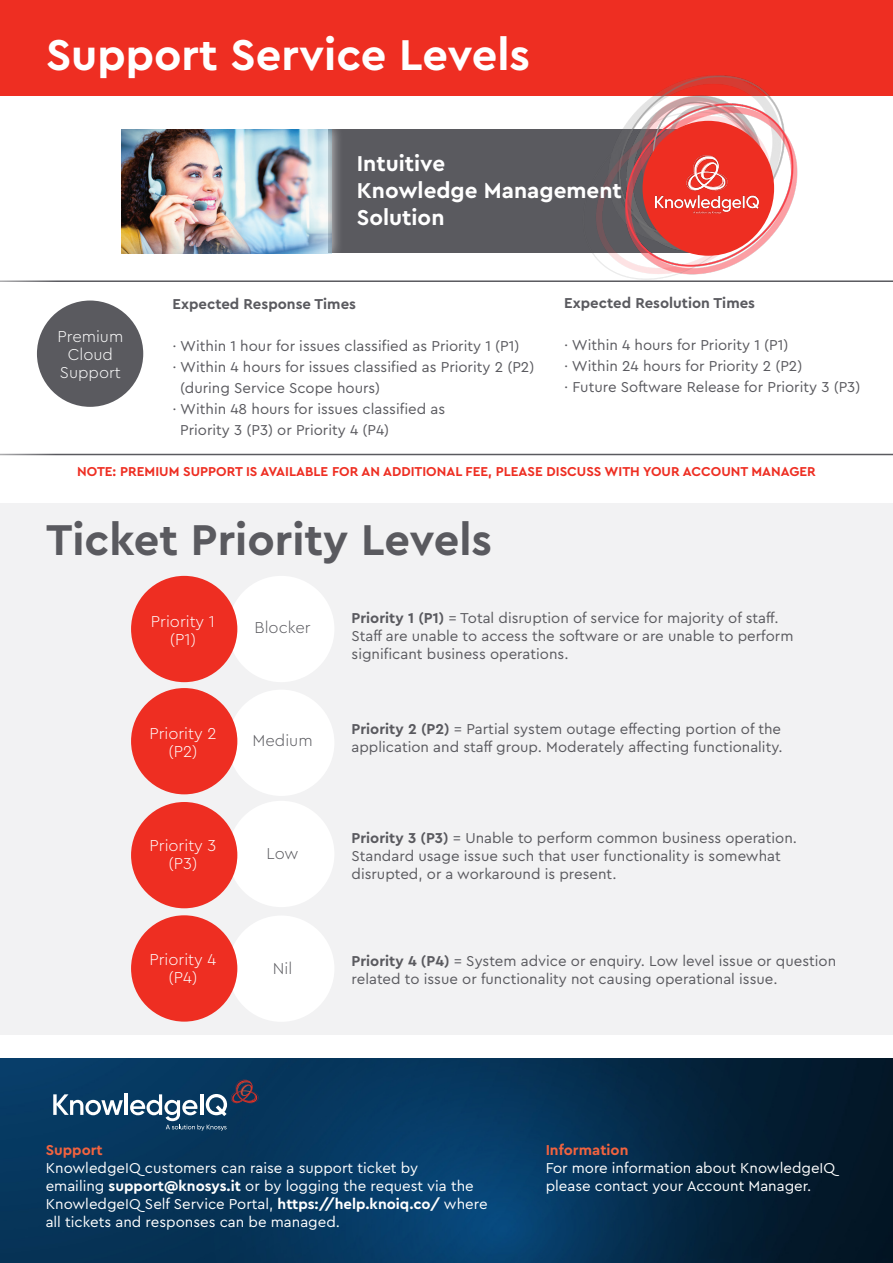
<style>
.page{position:relative;width:893px;height:1263px;background:#fff}
.page>*{position:absolute;margin:0;border:0;box-sizing:border-box;transform-origin:0 0}
.t1{font:700 45.15px "Cera Pro";color:#fff}
.t2{font:700 45.15px "Cera Pro";color:#5a5a5f}
.t3{font:700 22.5px/27px "Cera Pro";color:#fff}
.t4{font:300 16.5px/18px "Cera Pro";color:#fff;text-align:center}
.t5{font:300 16.5px "Cera Pro";color:#5a5a5f}
.t6{font:15px/18px "Cera Pro";color:#5a5a5f}
.t7{font:15px/18px "Cera Pro";color:#fff}
.t8{font:700 15px "Cera Pro";color:#5a5a5f}
.t9{font:700 15px "Cera Pro";color:#f1633f}
.t10{font:700 13.5px "Cera Pro";color:#ee2e22}
.s1{font-weight:700}
</style>
<div class="page">
<div style="left:0;top:0;width:893px;height:96px;background:#ee2e22"></div>
<div style="left:0;top:503px;width:893px;height:532px;background:#f2f2f3"></div>
<img style="left:0;top:1059px;width:893px;height:204px">
<svg style="left:53px;top:1094px;width:70px;height:21px"></svg>
<hr style="left:125px;top:1093px;width:3px;height:22px;background:#fff">
<svg style="left:130px;top:1080px;width:129px;height:51px;background:#315474"></svg>
<div style="left:228px;top:576px;width:106px;height:106px;background:#fff;border-radius:50%"></div>
<div style="left:228px;top:690px;width:106px;height:106px;background:#fff;border-radius:50%"></div>
<div style="left:228px;top:801px;width:106px;height:106px;background:#fff;border-radius:50%"></div>
<div style="left:228px;top:915px;width:106px;height:107px;background:#fff;border-radius:50%"></div>
<div style="left:131px;top:576px;width:106px;height:106px;background:#ee2e22;border-radius:50%"></div>
<div style="left:131px;top:688px;width:106px;height:106px;background:#ee2e22;border-radius:50%"></div>
<div style="left:131px;top:802px;width:106px;height:106px;background:#ee2e22;border-radius:50%"></div>
<div style="left:131px;top:915px;width:106px;height:107px;background:#ee2e22;border-radius:50%"></div>
<svg style="left:0;top:280px;width:893px;height:175px"></svg>
<div style="left:37px;top:300px;width:106px;height:107px;background:#5a5a5f;border-radius:50%"></div>
<div style="left:329px;top:129px;width:398px;height:123px;background:#5a5a5f"></div>
<img style="left:580px;top:75px;width:227px;height:218px">
<div style="left:642px;top:121px;width:132px;height:135px;background:#ee2e22;border-radius:50%"></div>
<img style="left:655px;top:155px;width:104px;height:58px">
<div style="left:110px;top:118px;width:233px;height:147px;background:#fff;opacity:.75"></div>
<img style="left:121px;top:130px;width:211px;height:123px">
<p class="t1" style="left:46px;top:25px;width:486px">Support Service Levels</p>
<p class="t4" style="left:57px;top:327px;width:67px">Premium<br>Cloud<br>Support</p>
<p class="t3" style="left:357px;top:149px;width:266px">Intuitive<br>Knowledge Management<br>Solution</p>
<p class="t8" style="left:173px;top:294px;width:185px">Expected Response Times</p>
<p class="t6" style="left:173px;top:336px;width:349px">· Within 1 hour for issues classified as Priority 1 (P1)</p>
<p class="t6" style="left:180px;top:356px;width:356px;line-height:21px;text-indent:-8px">· Within 4 hours for issues classified as Priority 2 (P2) (during Service Scope hours)</p>
<p class="t6" style="left:180px;top:398px;width:267px;line-height:21px;text-indent:-8px">· Within 48 hours for issues classified as<br>Priority 3 (P3) or Priority 4 (P4)</p>
<p class="t8" style="left:564px;top:293px;width:192px">Expected Resolution Times</p>
<p class="t6" style="left:564px;top:336px;width:226px">· Within 4 hours for Priority 1 (P1)</p>
<p class="t6" style="left:564px;top:357px;width:240px">· Within 24 hours for Priority 2 (P2)</p>
<p class="t6" style="left:564px;top:378px;width:298px">· Future Software Release for Priority 3 (P3)</p>
<p class="t10" style="left:77px;top:462px;width:740px">NOTE: PREMIUM SUPPORT IS AVAILABLE FOR AN ADDITIONAL FEE, PLEASE DISCUSS WITH YOUR ACCOUNT MANAGER</p>
<p class="t2" style="left:46px;top:510px;width:448px">Ticket Priority Levels</p>
<p class="t4" style="left:151px;top:611px;width:66px">Priority 1 (P1)</p>
<p class="t5" style="left:255px;top:617px;width:58px">Blocker</p>
<p class="t6" style="left:352px;top:608px;width:443px"><span class="s1">Priority 1 (P1)</span> = Total disruption of service for majority of staff.<br>Staff are unable to access the software or are unable to perform significant business operations.</p>
<p class="t4" style="left:149px;top:724px;width:69px">Priority 2 (P2)</p>
<p class="t5" style="left:253px;top:729px;width:62px">Medium</p>
<p class="t6" style="left:352px;top:719px;width:433px"><span class="s1">Priority 2 (P2)</span> = Partial system outage effecting portion of the application and staff group. Moderately affecting functionality.</p>
<p class="t4" style="left:150px;top:836px;width:68px">Priority 3 (P3)</p>
<p class="t5" style="left:267px;top:842px;width:33px">Low</p>
<p class="t6" style="left:352px;top:828px;width:447px"><span class="s1">Priority 3 (P3)</span> = Unable to perform common business operation.<br>Standard usage issue such that user functionality is somewhat disrupted, or a workaround is present.</p>
<p class="t4" style="left:150px;top:949px;width:68px">Priority 4 (P4)</p>
<p class="t5" style="left:273px;top:957px;width:21px">Nil</p>
<p class="t6" style="left:352px;top:951px;width:486px"><span class="s1">Priority 4 (P4)</span> = System advice or enquiry. Low level issue or question related to issue or functionality not causing operational issue.</p>
<p class="t9" style="left:46px;top:1139px;width:59px">Support</p>
<p class="t7" style="left:46px;top:1158px;width:443px">KnowledgeIQ customers can raise a support ticket by<br>emailing <span class="s1">support@knosys.it</span> or by logging the request via the KnowledgeIQ Self Service Portal, <span class="s1">https://help.knoiq.co/</span> where all tickets and responses can be managed.</p>
<p class="t9" style="left:546px;top:1139px;width:84px">Information</p>
<p class="t7" style="left:546px;top:1158px;width:291px">For more information about KnowledgeIQ please contact your Account Manager.</p>
</div>
